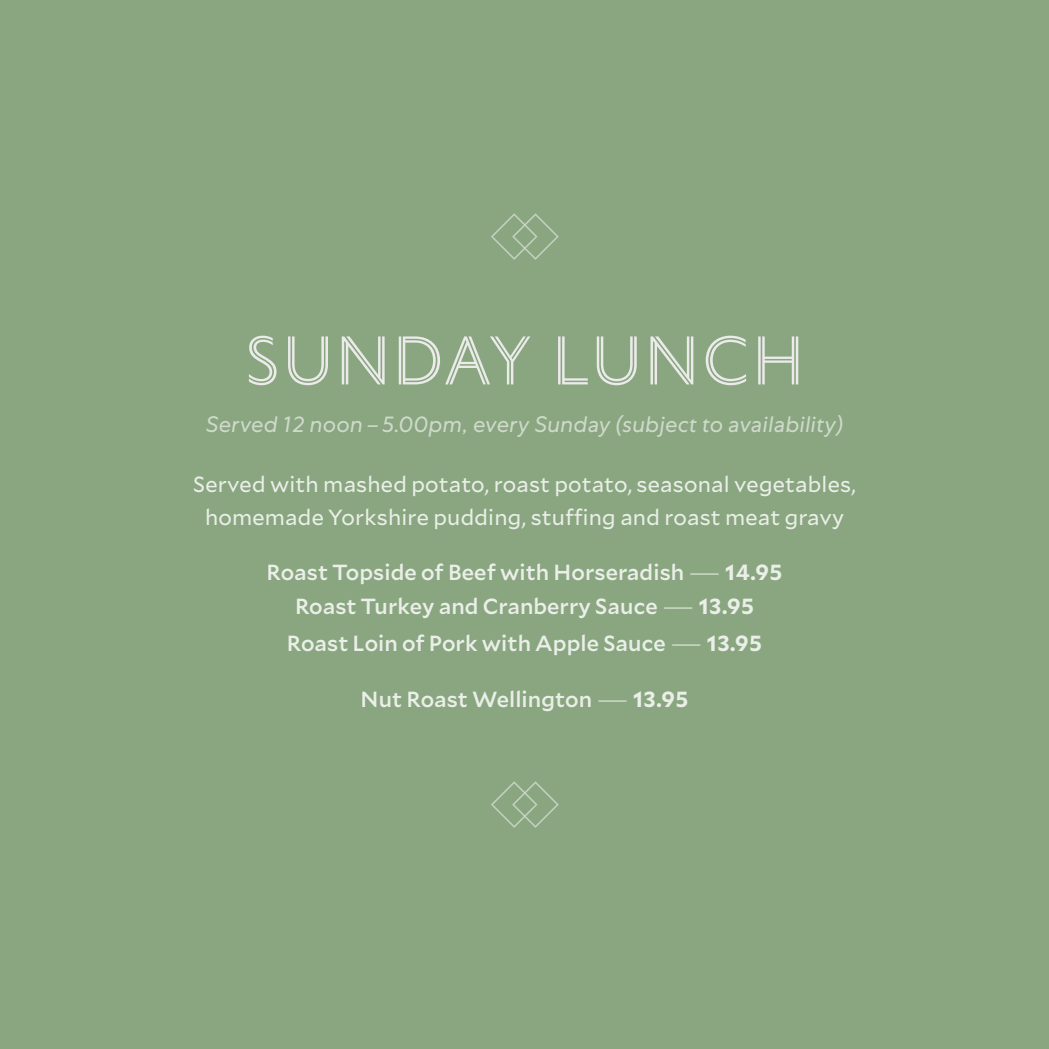
<style>
.page{position:relative;width:1049px;height:1049px;background:#89a680}
.page>*{position:absolute;margin:0;border:0;box-sizing:border-box;transform-origin:0 0}
.t1{font:72.5px "Portrait Inline Sans";letter-spacing:.065em;color:#ebebea}
.t2{font:italic 22.25px "Centra No.1";letter-spacing:.005em;color:#cfdacb}
.t3{font:500 22px/34.5px "Mallory";letter-spacing:.005em;color:#eaefe8;text-align:center}
.t4{font:22px/32.5px "Mallory";letter-spacing:.01em;color:#eaefe8;text-align:center}
.s1{font-weight:300;color:#d5dfd1}
.s2{font-weight:700}
</style>
<div class="page">
<h1 class="t1" style="left:246px;top:311px;width:558px">SUNDAY LUNCH</h1>
<p class="t2" style="left:206px;top:411px;width:639px">Served 12 noon – 5.00pm, every Sunday (subject to availability)</p>
<p class="t4" style="left:193px;top:467px;width:664px">Served with mashed potato, roast potato, seasonal vegetables, homemade Yorkshire pudding, stuffing and roast meat gravy</p>
<p class="t3" style="left:267px;top:553px;width:517px">Roast Topside of Beef with Horseradish <span class="s1">—</span><span class="s2">14.95<br></span>Roast Turkey and Cranberry Sauce <span class="s1">—</span><span class="s2">13.95</span></p>
<p class="t3" style="left:287px;top:625px;width:477px">Roast Loin of Pork with Apple Sauce <span class="s1">—</span><span class="s2">13.95</span></p>
<p class="t3" style="left:361px;top:680px;width:329px">Nut Roast Wellington <span class="s1">—</span><span class="s2">13.95</span></p>
</div>
